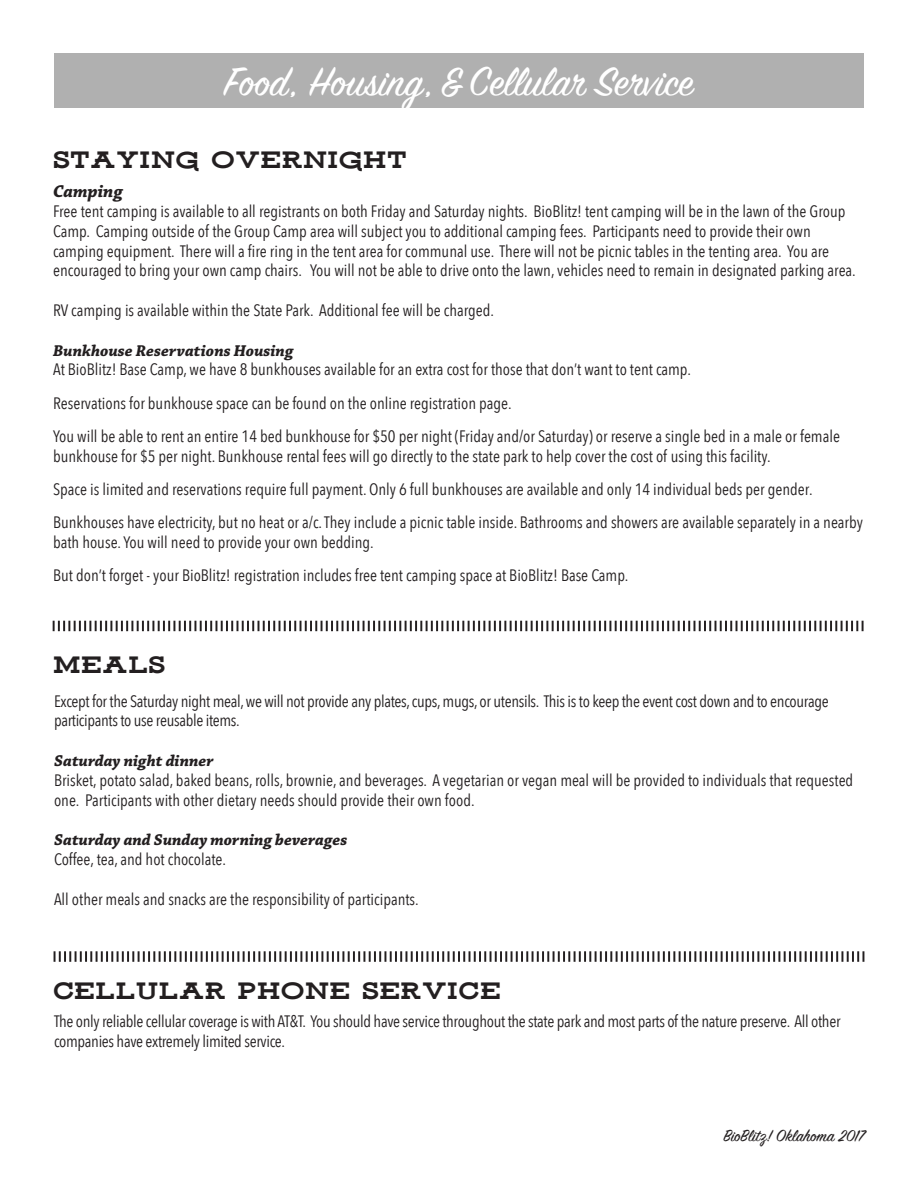
<style>
.page{position:relative;width:918px;height:1188px;background:#fff}
.page>*{position:absolute;margin:0;border:0;box-sizing:border-box;transform-origin:0 0}
.Section_Heading{font:45px "Sign Painter House Script";color:#fff}
.Section_Heading-2{font:900 22.5px "Ansley Display";color:#231f20}
.t1{font:18px "Sign Painter House Script";color:#231f20}
.Packard_Old_Style_Sm{font:italic 700 18px "Chaparral Pro";color:#231f20}
.italic_subhead{font:16.5px/19.8px "Avenir Next Condensed";color:#231f20}
.italic_subhead-2{font:16.5px/19.8px "Avenir Next Condensed";letter-spacing:-.02em;color:#231f20}
.italic_subhead-3{font:italic 700 16.5px "Chaparral Pro";color:#231f20}
</style>
<div class="page">
<div style="left:54px;top:53px;width:810px;height:55px;background:#b0b0b0"></div>
<svg style="left:53px;top:621px;width:811px;height:10px"></svg>
<svg style="left:54px;top:951px;width:810px;height:11px"></svg>
<p class="Section_Heading" style="left:225px;top:54px;width:470px">Food, Housing, &amp; Cellular Service</p>
<p class="Section_Heading-2" style="left:54px;top:151px;width:356px">STAYING OVERNIGHT</p>
<p class="Packard_Old_Style_Sm" style="left:53px;top:181px;width:71px">Camping</p>
<p class="italic_subhead" style="left:53px;top:201px;width:804px">Free tent camping is available to all registrants on both Friday and Saturday nights. BioBlitz! tent camping will be in the lawn of the Group Camp. Camping outside of the Group Camp area will subject you to additional camping fees. Participants need to provide their own camping equipment. There will a fire ring in the tent area for communal use. There will not be picnic tables in the tenting area. You are encouraged to bring your own camp chairs. You will not be able to drive onto the lawn, vehicles need to remain in designated parking area.</p>
<p class="italic_subhead" style="left:53px;top:300px;width:443px">RV camping is available within the State Park. Additional fee will be charged.</p>
<p class="italic_subhead-3" style="left:53px;top:341px;width:242px">Bunkhouse Reservations Housing</p>
<p class="italic_subhead" style="left:53px;top:359px;width:639px">At BioBlitz! Base Camp, we have 8 bunkhouses available for an extra cost for those that don’t want to tent camp.</p>
<p class="italic_subhead" style="left:53px;top:392px;width:460px">Reservations for bunkhouse space can be found on the online registration page.</p>
<p class="italic_subhead" style="left:53px;top:426px;width:788px">You will be able to rent an entire 14 bed bunkhouse for $50 per night (Friday and/or Saturday) or reserve a single bed in a male or female bunkhouse for $5 per night. Bunkhouse rental fees will go directly to the state park to help cover the cost of using this facility.</p>
<p class="italic_subhead" style="left:53px;top:479px;width:761px">Space is limited and reservations require full payment. Only 6 full bunkhouses are available and only 14 individual beds per gender.</p>
<p class="italic_subhead" style="left:53px;top:512px;width:811px">Bunkhouses have electricity, but no heat or a/c. They include a picnic table inside. Bathrooms and showers are available separately in a nearby bath house. You will need to provide your own bedding.</p>
<p class="italic_subhead" style="left:53px;top:565px;width:577px">But don’t forget - your BioBlitz! registration includes free tent camping space at BioBlitz! Base Camp.</p>
<p class="Section_Heading-2" style="left:54px;top:655px;width:114px">MEALS</p>
<p class="italic_subhead-2" style="left:54px;top:690px;width:776px">Except for the Saturday night meal, we will not provide any plates, cups, mugs, or utensils. This is to keep the event cost down and to encourage participants to use reusable items.</p>
<p class="italic_subhead-3" style="left:54px;top:751px;width:161px">Saturday night dinner</p>
<p class="italic_subhead" style="left:54px;top:769px;width:801px">Brisket, potato salad, baked beans, rolls, brownie, and beverages. A vegetarian or vegan meal will be provided to individuals that requested one. Participants with other dietary needs should provide their own food.</p>
<p class="italic_subhead-3" style="left:54px;top:830px;width:295px">Saturday and Sunday morning beverages</p>
<p class="italic_subhead" style="left:54px;top:849px;width:174px">Coffee, tea, and hot chocolate.</p>
<p class="italic_subhead" style="left:54px;top:888px;width:366px">All other meals and snacks are the responsibility of participants.</p>
<p class="Section_Heading-2" style="left:54px;top:982px;width:450px">CELLULAR PHONE SERVICE</p>
<p class="italic_subhead-2" style="left:54px;top:1011px;width:788px">The only reliable cellular coverage is with AT&amp;T. You should have service throughout the state park and most parts of the nature preserve. All other companies have extremely limited service.</p>
<p class="t1" style="left:723px;top:1125px;width:143px">BioBlitz! Oklahoma 2017</p>
</div>
